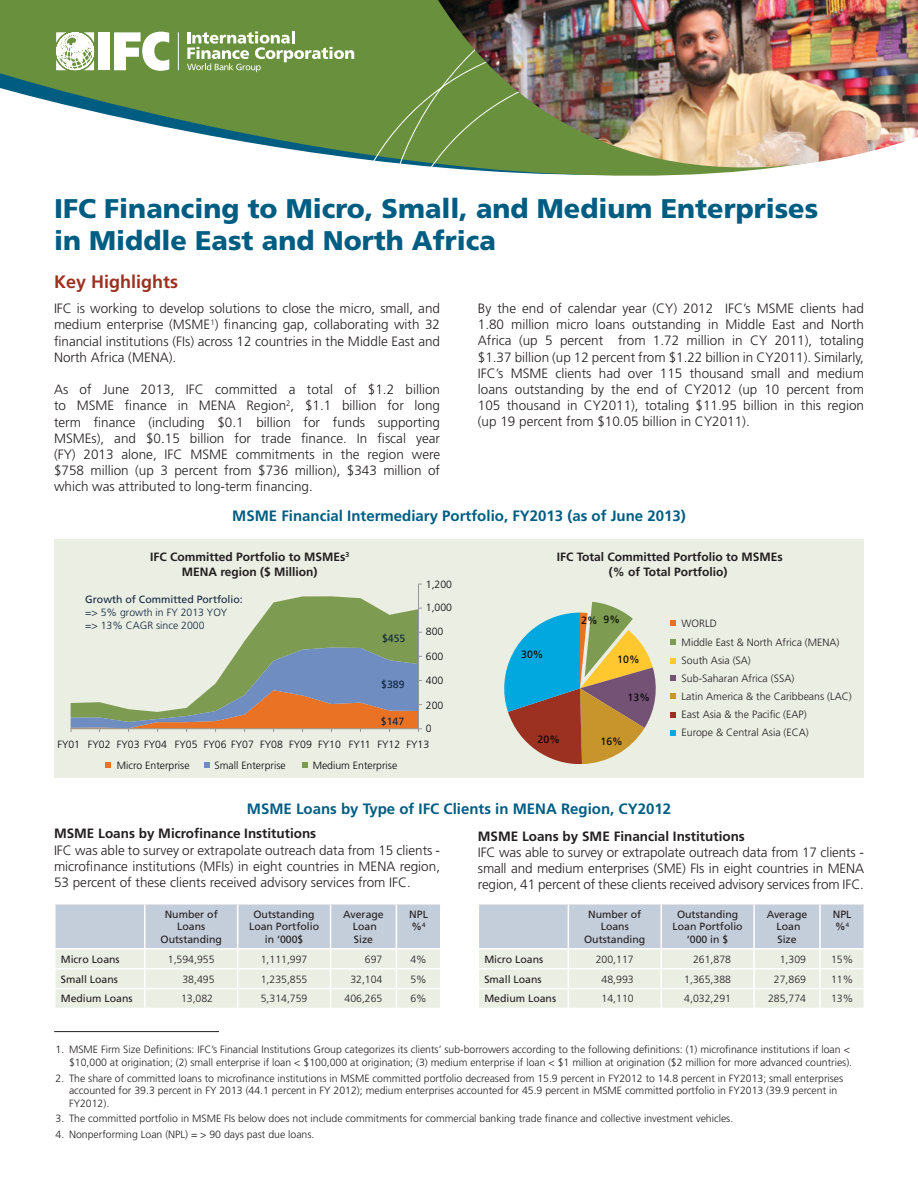
<style>
.page{position:relative;width:918px;height:1188px;background:#fff}
.page>*{position:absolute;margin:0;border:0;box-sizing:border-box;transform-origin:0 0}
.Heading{font:900 27px/32.4px "Frutiger";color:#005d82}
.L1{font:700 18px "Frutiger";color:#9c3121}
.L2{font:700 15px "Frutiger";color:#005d82}
.body_text{font:300 13.5px/16.2px "Frutiger";color:#231f20;text-align:justify}
.L3{font:700 13.5px "Frutiger";color:#231f20}
.L3-2{font:700 12px/14.4px "Frutiger";color:#231f20;text-align:center}
.Footnote_text{font:300 10.5px/18.1px "Frutiger";color:#231f20}
.table_head{font:10.5px/12.6px "Frutiger";color:#231f20;text-align:center}
.t1{font:300 10.5px "Frutiger";color:#030505}
.t2{font:300 10.5px/13.2px "Frutiger";color:#0f253f}
.t3{font:10.5px "Frutiger";color:#030505}
.t4{font:10.5px "Frutiger";color:#0f253f}
.s1{font-weight:400}
</style>
<div class="page">
<div style="left:54px;top:539px;width:810px;height:239px;background:#ebeee3"></div>
<svg style="left:0;top:0;width:332px;height:156px;fill:#69913d"></svg>
<hr style="left:54px;top:1031px;width:165px;height:1px;background:#231f20">
<svg style="left:55px;top:904px;width:386px;height:104px;background:#dce1e1"></svg>
<svg style="left:479px;top:904px;width:385px;height:104px;background:#dce1e1"></svg>
<svg style="left:332px;top:0;width:431px;height:176px;background:#799d59"></svg>
<img style="left:438px;top:0;width:480px;height:169px">
<hr style="left:178px;top:33px;width:1px;height:37px;background:#fff">
<div style="left:98px;top:32px;width:12px;height:38px;background:#fff"></div>
<svg style="left:114px;top:32px;width:55px;height:39px"></svg>
<svg style="left:187px;top:31px;width:167px;height:41px;background:#8dab6b"></svg>
<svg style="left:56px;top:31px;width:40px;height:41px"></svg>
<svg style="left:670px;top:658px;width:5px;height:5px"></svg>
<svg style="left:670px;top:676px;width:5px;height:5px"></svg>
<svg style="left:670px;top:694px;width:5px;height:5px"></svg>
<svg style="left:670px;top:712px;width:5px;height:5px"></svg>
<svg style="left:670px;top:730px;width:5px;height:5px"></svg>
<svg style="left:670px;top:621px;width:5px;height:5px"></svg>
<svg style="left:670px;top:639px;width:5px;height:5px"></svg>
<svg style="left:504px;top:602px;width:152px;height:161px"></svg>
<svg style="left:240px;top:596px;width:178px;height:52px;fill:#7e9c51"></svg>
<hr style="left:418px;top:584px;width:1px;height:145px;background:#989898">
<svg style="left:71px;top:648px;width:351px;height:84px"></svg>
<svg style="left:106px;top:763px;width:5px;height:5px"></svg>
<svg style="left:204px;top:763px;width:6px;height:5px"></svg>
<svg style="left:302px;top:763px;width:6px;height:5px"></svg>
<p class="Heading" style="left:54px;top:192px;width:766px">IFC Financing to Micro, Small, and Medium Enterprises in Middle East and North Africa</p>
<p class="L1" style="left:54px;top:271px;width:126px">Key Highlights</p>
<p class="body_text" style="left:54px;top:301px;width:388px">IFC is working to develop solutions to close the micro, small, and medium enterprise (MSME<sup>1</sup>) financing gap, collaborating with 32 financial institutions (FIs) across 12 countries in the Middle East and North Africa (MENA).</p>
<p class="body_text" style="left:54px;top:382px;width:388px">As of June 2013, IFC committed a total of $1.2 billion to MSME finance in MENA Region<sup>2</sup>, $1.1 billion for long term finance (including $0.1 billion for funds supporting MSMEs), and $0.15 billion for trade finance. In fiscal year (FY) 2013 alone, IFC MSME commitments in the region were $758 million (up 3 percent from $736 million), $343 million of which was attributed to long-term financing.</p>
<p class="body_text" style="left:478px;top:300px;width:388px">By the end of calendar year (CY) 2012 IFC’s MSME clients had 1.80 million micro loans outstanding in Middle East and North Africa (up 5 percent from 1.72 million in CY 2011), totaling $1.37 billion (up 12 percent from $1.22 billion in CY2011). Similarly, IFC’s MSME clients had over 115 thousand small and medium loans outstanding by the end of CY2012 (up 10 percent from 105 thousand in CY2011), totaling $11.95 billion in this region (up 19 percent from $10.05 billion in CY2011).</p>
<p class="L2" style="left:232px;top:507px;width:455px">MSME Financial Intermediary Portfolio, FY2013 (as of June 2013)</p>
<p class="L3-2" style="left:557px;top:550px;width:228px">IFC Total Committed Portfolio to MSMEs (% of Total Portfolio)</p>
<p class="L3-2" style="left:150px;top:550px;width:201px">IFC Committed Portfolio to MSMEs<sup>3<br></sup>MENA region ($ Million)</p>
<p class="t2" style="left:85px;top:593px;width:159px"><span class="s1">Growth of Committed Portfolio: </span>=&gt; 5% growth in FY 2013 YOY<br>=&gt; 13% CAGR since 2000</p>
<p class="t4" style="left:382px;top:632px;width:25px">$455</p>
<p class="t4" style="left:381px;top:678px;width:25px">$389</p>
<p class="t4" style="left:381px;top:715px;width:25px">$147</p>
<p class="t1" style="left:426px;top:579px;width:28px">1,200</p>
<p class="t1" style="left:426px;top:601px;width:28px">1,000</p>
<p class="t1" style="left:426px;top:626px;width:19px">800</p>
<p class="t1" style="left:426px;top:650px;width:19px">600</p>
<p class="t1" style="left:426px;top:675px;width:19px">400</p>
<p class="t1" style="left:426px;top:699px;width:19px">200</p>
<p class="t1" style="left:426px;top:722px;width:7px">0</p>
<p class="t1" style="left:57px;top:739px;width:373px">FY01 FY02 FY03 FY04 FY05 FY06 FY07 FY08 FY09 FY10 FY11 FY12 FY13</p>
<p class="t1" style="left:117px;top:759px;width:74px">Micro Enterprise</p>
<p class="t1" style="left:215px;top:759px;width:73px">Small Enterprise</p>
<p class="t1" style="left:313px;top:759px;width:86px">Medium Enterprise</p>
<p class="t3" style="left:521px;top:648px;width:24px">30%</p>
<p class="t3" style="left:581px;top:614px;width:40px">2% 9%</p>
<p class="t3" style="left:617px;top:653px;width:24px">10%</p>
<p class="t3" style="left:628px;top:691px;width:24px">13%</p>
<p class="t3" style="left:538px;top:733px;width:24px">20%</p>
<p class="t3" style="left:600px;top:735px;width:24px">16%</p>
<p class="Footnote_text" style="left:682px;top:615px;width:172px">WORLD<br>Middle East &amp; North Africa (MENA)<br>South Asia (SA)<br>Sub-Saharan Africa (SSA)<br>Latin America &amp; the Caribbeans (LAC)<br>East Asia &amp; the Pacific (EAP)<br>Europe &amp; Central Asia (ECA)</p>
<p class="L2" style="left:247px;top:800px;width:426px">MSME Loans by Type of IFC Clients in MENA Region, CY2012</p>
<p class="L3" style="left:54px;top:826px;width:264px">MSME Loans by Microfinance Institutions</p>
<p class="body_text" style="left:54px;top:842px;width:388px">IFC was able to survey or extrapolate outreach data from 15 clients - microfinance institutions (MFIs) in eight countries in MENA region, 53 percent of these clients received advisory services from IFC.</p>
<p class="table_head" style="left:161px;top:908px;width:63px">Number of<br>Loans<br>Outstanding</p>
<p class="table_head" style="left:249px;top:908px;width:72px">Outstanding<br>Loan Portfolio in ‘000$</p>
<p class="table_head" style="left:343px;top:908px;width:42px">Average<br>Loan<br>Size</p>
<p class="table_head" style="left:409px;top:908px;width:20px;text-align:left">NPL %<sup>4</sup></p>
<p class="table_head" style="left:61px;top:953px;width:60px">Micro Loans</p>
<p class="Footnote_text" style="left:168px;top:950px;width:48px">1,594,955</p>
<p class="Footnote_text" style="left:261px;top:950px;width:48px">1,111,997</p>
<p class="Footnote_text" style="left:365px;top:950px;width:19px">697</p>
<p class="Footnote_text" style="left:410px;top:950px;width:18px">4%</p>
<p class="table_head" style="left:61px;top:973px;width:59px">Small Loans</p>
<p class="Footnote_text" style="left:182px;top:970px;width:34px">38,495</p>
<p class="Footnote_text" style="left:261px;top:970px;width:48px">1,235,855</p>
<p class="Footnote_text" style="left:350px;top:970px;width:34px">32,104</p>
<p class="Footnote_text" style="left:410px;top:970px;width:18px">5%</p>
<p class="table_head" style="left:61px;top:993px;width:73px">Medium Loans</p>
<p class="Footnote_text" style="left:181px;top:990px;width:34px">13,082</p>
<p class="Footnote_text" style="left:261px;top:990px;width:48px">5,314,759</p>
<p class="Footnote_text" style="left:345px;top:990px;width:39px">406,265</p>
<p class="Footnote_text" style="left:410px;top:990px;width:18px">6%</p>
<p class="L3" style="left:478px;top:828px;width:269px">MSME Loans by SME Financial Institutions</p>
<p class="body_text" style="left:478px;top:844px;width:388px">IFC was able to survey or extrapolate outreach data from 17 clients - small and medium enterprises (SME) FIs in eight countries in MENA region, 41 percent of these clients received advisory services from IFC.</p>
<p class="table_head" style="left:584px;top:908px;width:63px">Number of<br>Loans<br>Outstanding</p>
<p class="table_head" style="left:673px;top:908px;width:72px">Outstanding<br>Loan Portfolio ‘000 in $</p>
<p class="table_head" style="left:767px;top:908px;width:42px">Average<br>Loan<br>Size</p>
<p class="table_head" style="left:833px;top:908px;width:20px;text-align:left">NPL %<sup>4</sup></p>
<p class="table_head" style="left:484px;top:953px;width:60px">Micro Loans</p>
<p class="Footnote_text" style="left:596px;top:950px;width:39px">200,117</p>
<p class="Footnote_text" style="left:693px;top:950px;width:39px">261,878</p>
<p class="Footnote_text" style="left:780px;top:950px;width:28px">1,309</p>
<p class="Footnote_text" style="left:831px;top:950px;width:24px">15%</p>
<p class="table_head" style="left:484px;top:973px;width:59px">Small Loans</p>
<p class="Footnote_text" style="left:602px;top:970px;width:34px">48,993</p>
<p class="Footnote_text" style="left:684px;top:970px;width:48px">1,365,388</p>
<p class="Footnote_text" style="left:774px;top:970px;width:34px">27,869</p>
<p class="Footnote_text" style="left:831px;top:970px;width:24px">11%</p>
<p class="table_head" style="left:484px;top:993px;width:73px">Medium Loans</p>
<p class="Footnote_text" style="left:602px;top:990px;width:34px">14,110</p>
<p class="Footnote_text" style="left:684px;top:990px;width:48px">4,032,291</p>
<p class="Footnote_text" style="left:768px;top:990px;width:39px">285,774</p>
<p class="Footnote_text" style="left:831px;top:990px;width:24px">13%</p>
<p class="Footnote_text" style="left:56px;top:1044px;width:798px;line-height:12.6px;text-align:right">1. MSME Firm Size Definitions: IFC’s Financial Institutions Group categorizes its clients’ sub-borrowers according to the following definitions: (1) microfinance institutions if loan &lt; $10,000 at origination; (2) small enterprise if loan &lt; $100,000 at origination; (3) medium enterprise if loan &lt; $1 million at origination ($2 million for more advanced countries).</p>
<p class="Footnote_text" style="left:69px;top:1072px;width:776px;line-height:12.6px;text-indent:-14px">2. The share of committed loans to microfinance institutions in MSME committed portfolio decreased from 15.9 percent in FY2012 to 14.8 percent in FY2013; small enterprises accounted for 39.3 percent in FY 2013 (44.1 percent in FY 2012); medium enterprises accounted for 45.9 percent in MSME committed portfolio in FY2013 (39.9 percent in<br>FY2012).</p>
<p class="Footnote_text" style="left:56px;top:1110px;width:679px">3. The committed portfolio in MSME FIs below does not include commitments for commercial banking trade finance and collective investment vehicles.</p>
<p class="Footnote_text" style="left:56px;top:1125px;width:260px">4. Nonperforming Loan (NPL) = &gt; 90 days past due loans.</p>
</div>
